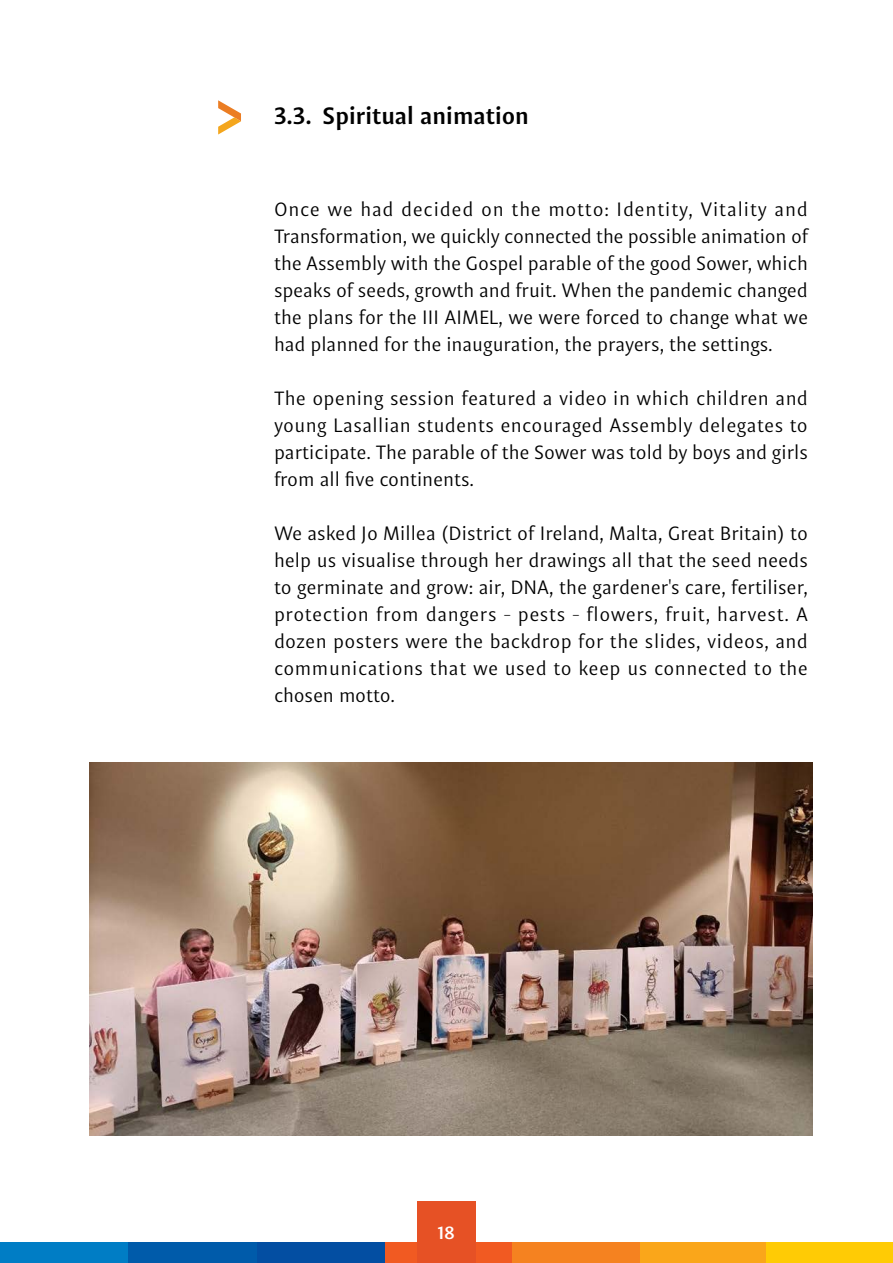
<style>
.page{position:relative;width:893px;height:1263px;background:#fff}
.page>*{position:absolute;margin:0;border:0;box-sizing:border-box;transform-origin:0 0}
.t1{font:700 24px "Indivisa Text Sans";color:#000}
.t2{font:19.5px/27px "Indivisa Text Sans";color:#000;text-align:justify}
.t3{font:700 18px "Indivisa Text Sans";color:#fff}
</style>
<div class="page">
<div style="left:765px;top:1242px;width:128px;height:21px;background:#ffcb05"></div>
<div style="left:637px;top:1242px;width:128px;height:21px;background:#faa61a"></div>
<div style="left:511px;top:1242px;width:128px;height:21px;background:#f58220"></div>
<div style="left:383px;top:1242px;width:128px;height:21px;background:#f15a22"></div>
<div style="left:256px;top:1242px;width:128px;height:21px;background:#034ea2"></div>
<div style="left:128px;top:1242px;width:128px;height:21px;background:#005baa"></div>
<div style="left:0;top:1242px;width:128px;height:21px;background:#007dc5"></div>
<div style="left:417px;top:1201px;width:59px;height:62px;background:#e65125"></div>
<img style="left:89px;top:763px;width:723px;height:372px">
<svg style="left:218px;top:100px;width:23px;height:35px"></svg>
<p class="t1" style="left:274px;top:96px;width:257px">3.3. Spiritual animation</p>
<p class="t2" style="left:274px;top:195px;width:535px">Once we had decided on the motto: Identity, Vitality and Transformation, we quickly connected the possible animation of the Assembly with the Gospel parable of the good Sower, which speaks of seeds, growth and fruit. When the pandemic changed the plans for the III AIMEL, we were forced to change what we had planned for the inauguration, the prayers, the settings.</p>
<p class="t2" style="left:274px;top:384px;width:535px">The opening session featured a video in which children and young Lasallian students encouraged Assembly delegates to participate. The parable of the Sower was told by boys and girls from all five continents.</p>
<p class="t2" style="left:274px;top:519px;width:536px">We asked Jo Millea (District of Ireland, Malta, Great Britain) to help us visualise through her drawings all that the seed needs to germinate and grow: air, DNA, the gardener's care, fertiliser, protection from dangers - pests - flowers, fruit, harvest. A dozen posters were the backdrop for the slides, videos, and communications that we used to keep us connected to the chosen motto.</p>
<p class="t3" style="left:438px;top:1217px;width:19px">18</p>
</div>
